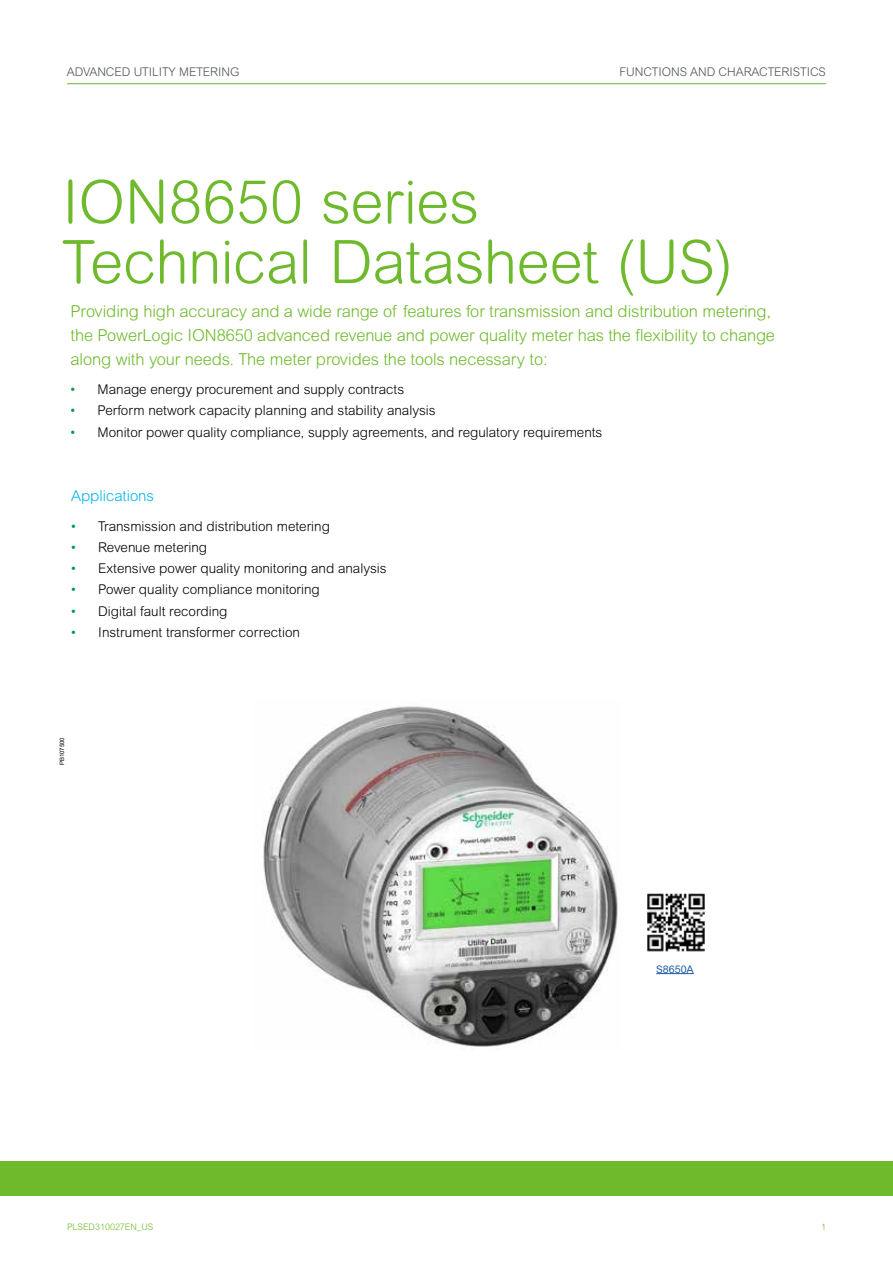
<style>
.page{position:relative;width:893px;height:1263px;background:#fff}
.page>*{position:absolute;margin:0;border:0;box-sizing:border-box;transform-origin:0 0}
.t1{font:300 60px/60px "Arial Rounded MT Std";letter-spacing:-.005em;color:#6fba2c}
.t2{font:300 16.5px/24px "Arial Rounded MT Std";letter-spacing:-.005em;color:#6fba2c}
.t3{font:300 15px "Arial Rounded MT Std";color:#00b4ed}
.t4{font:300 13.5px "Arial Rounded MT Std";color:#000}
.t5{font:300 12px "Arial Rounded MT Std";letter-spacing:-.005em;color:#515557}
.t6{font:10.5px "Arial Rounded MT Std";color:#16599f}
.t7{font:300 9px "Arial Rounded MT Std";color:#6fba2c}
.t8{font:6px "Arial";color:#000}
.s1{color:#094}
</style>
<div class="page">
<hr style="left:67px;top:83px;width:759px;height:1px;background:#6fba2c">
<hr style="left:656px;top:973px;width:38px;height:1px;background:#16599f">
<img style="left:647px;top:893px;width:58px;height:59px">
<div style="left:0;top:1161px;width:893px;height:34px;background:#6fba2c"></div>
<img style="left:263px;top:706px;width:355px;height:341px">
<p class="t5" style="left:67px;top:65px;width:174px">ADVANCED UTILITY METERING</p>
<p class="t5" style="left:620px;top:65px;width:208px">FUNCTIONS AND CHARACTERISTICS</p>
<h1 class="t1" style="left:62px;top:172px;width:672px">ION8650 series<br>Technical Datasheet (US)</h1>
<p class="t2" style="left:71px;top:299px;width:706px">Providing high accuracy and a wide range of features for transmission and distribution metering, the PowerLogic ION8650 advanced revenue and power quality meter has the flexibility to change along with your needs. The meter provides the tools necessary to:</p>
<p class="t4" style="left:71px;top:382px;width:335px"><span class="s1">•</span> Manage energy procurement and supply contracts</p>
<p class="t4" style="left:71px;top:403px;width:367px"><span class="s1">•</span> Perform network capacity planning and stability analysis</p>
<p class="t4" style="left:71px;top:424px;width:533px"><span class="s1">•</span> Monitor power quality compliance, supply agreements, and regulatory requirements</p>
<p class="t3" style="left:71px;top:487px;width:84px">Applications</p>
<p class="t4" style="left:71px;top:518px;width:260px"><span class="s1">•</span> Transmission and distribution metering</p>
<p class="t4" style="left:71px;top:539px;width:137px"><span class="s1">•</span> Revenue metering</p>
<p class="t4" style="left:71px;top:561px;width:317px"><span class="s1">•</span> Extensive power quality monitoring and analysis</p>
<p class="t4" style="left:71px;top:582px;width:250px"><span class="s1">•</span> Power quality compliance monitoring</p>
<p class="t4" style="left:71px;top:603px;width:158px"><span class="s1">•</span> Digital fault recording</p>
<p class="t4" style="left:71px;top:624px;width:230px"><span class="s1">•</span> Instrument transformer correction</p>
<p class="t8" style="left:58px;top:765px;width:30px;rotate:-90deg">PB107500</p>
<p class="t6" style="left:656px;top:963px;width:39px">S8650A</p>
<p class="t7" style="left:67px;top:1222px;width:88px">PLSED310027EN_US</p>
<p class="t7" style="left:821px;top:1222px;width:6px">1</p>
</div>
